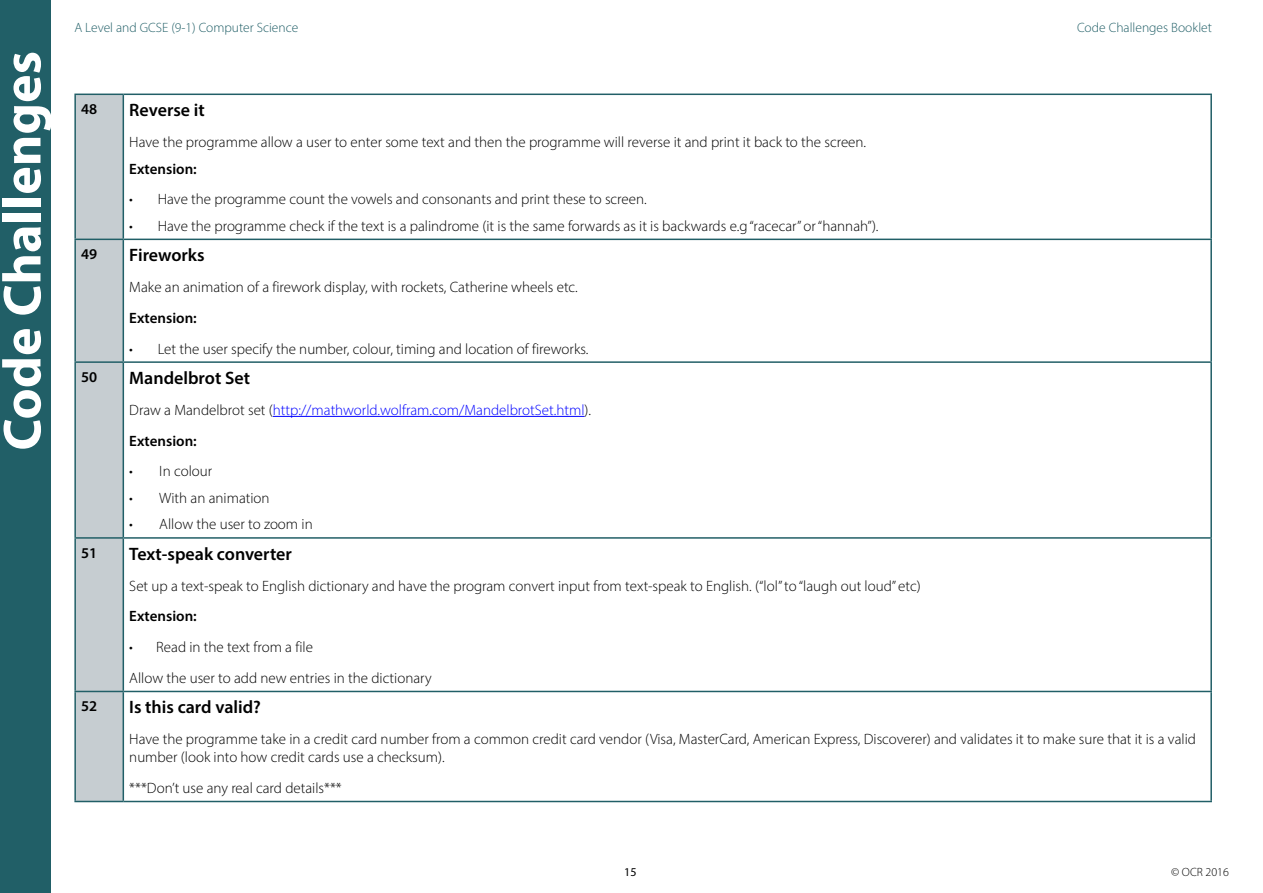
<style>
.page{position:relative;width:1263px;height:893px;background:#fff}
.page>*{position:absolute;margin:0;border:0;box-sizing:border-box;transform-origin:0 0}
.t1{font:700 54px "Myriad Pro";color:#fff}
.Body{font:600 18px "Myriad Pro";color:#000}
.Body-2{font:300 15px/18px "Myriad Pro";color:#000}
.Body-3{font:300 15px "Myriad Pro";color:#00f}
.Body-4{font:600 15px "Myriad Pro";color:#000}
.Body_subheading{font:600 15px "Myriad Pro";color:#000}
.t2{font:300 13.5px "Myriad Pro";color:#215f67}
.t3{font:300 12px "Myriad Pro";color:#000}
.t4{font:12px "Myriad Pro";color:#000}
.s1{color:#000}
</style>
<div class="page">
<div style="left:0;top:0;width:51px;height:893px;background:#215f67"></div>
<div style="left:76px;top:95px;width:47px;height:706px;background:#c6cdd1"></div>
<hr style="left:74px;top:94px;width:49px;height:1px;background:#215f67">
<hr style="left:74px;top:95px;width:2px;height:144px;background:#215f67">
<hr style="left:123px;top:94px;width:1089px;height:1px;background:#215f67">
<hr style="left:123px;top:95px;width:1px;height:144px;background:#215f67">
<hr style="left:1210px;top:95px;width:2px;height:144px;background:#215f67">
<hr style="left:74px;top:239px;width:49px;height:1px;background:#215f67">
<hr style="left:74px;top:240px;width:2px;height:121px;background:#215f67">
<hr style="left:123px;top:239px;width:1089px;height:1px;background:#215f67">
<hr style="left:123px;top:240px;width:1px;height:121px;background:#215f67">
<hr style="left:1210px;top:240px;width:2px;height:121px;background:#215f67">
<hr style="left:74px;top:361px;width:49px;height:2px;background:#215f67">
<hr style="left:74px;top:363px;width:2px;height:174px;background:#215f67">
<hr style="left:123px;top:361px;width:1089px;height:2px;background:#215f67">
<hr style="left:123px;top:363px;width:1px;height:174px;background:#215f67">
<hr style="left:1210px;top:363px;width:2px;height:174px;background:#215f67">
<hr style="left:74px;top:537px;width:49px;height:2px;background:#215f67">
<hr style="left:74px;top:539px;width:2px;height:152px;background:#215f67">
<hr style="left:123px;top:537px;width:1089px;height:2px;background:#215f67">
<hr style="left:123px;top:539px;width:1px;height:152px;background:#215f67">
<hr style="left:1210px;top:539px;width:2px;height:152px;background:#215f67">
<hr style="left:74px;top:691px;width:49px;height:1px;background:#215f67">
<hr style="left:74px;top:692px;width:2px;height:109px;background:#215f67">
<hr style="left:123px;top:691px;width:1089px;height:1px;background:#215f67">
<hr style="left:123px;top:692px;width:1px;height:109px;background:#215f67">
<hr style="left:1210px;top:692px;width:2px;height:109px;background:#215f67">
<hr style="left:74px;top:801px;width:49px;height:1px;background:#215f67">
<hr style="left:123px;top:801px;width:1089px;height:1px;background:#215f67">
<hr style="left:273px;top:416px;width:311px;height:1px;background:#00f">
<h1 class="t1" style="left:-13px;top:451px;width:401px;rotate:-90deg">Code Challenges</h1>
<p class="t2" style="left:74px;top:20px;width:225px">A Level and GCSE (9-1) Computer Science</p>
<p class="t2" style="left:1077px;top:20px;width:136px">Code Challenges Booklet</p>
<h5 class="Body_subheading" style="left:81px;top:99px;width:18px">48</h5>
<p class="Body" style="left:129px;top:99px;width:77px">Reverse it</p>
<p class="Body-2" style="left:129px;top:133px;width:738px">Have the programme allow a user to enter some text and then the programme will reverse it and print it back to the screen.</p>
<p class="Body-4" style="left:129px;top:159px;width:69px">Extension:</p>
<p class="Body-2" style="left:129px;top:190px;width:519px">• Have the programme count the vowels and consonants and print these to screen.</p>
<p class="Body-2" style="left:129px;top:217px;width:751px">• Have the programme check if the text is a palindrome (it is the same forwards as it is backwards e.g“racecar”or“hannah”).</p>
<h5 class="Body_subheading" style="left:81px;top:244px;width:18px">49</h5>
<p class="Body" style="left:129px;top:244px;width:77px">Fireworks</p>
<p class="Body-2" style="left:129px;top:278px;width:450px">Make an animation of a firework display, with rockets, Catherine wheels etc.</p>
<p class="Body-4" style="left:129px;top:308px;width:69px">Extension:</p>
<p class="Body-2" style="left:129px;top:339px;width:461px">• Let the user specify the number, colour, timing and location of fireworks.</p>
<h5 class="Body_subheading" style="left:81px;top:367px;width:18px">50</h5>
<p class="Body" style="left:129px;top:367px;width:122px">Mandelbrot Set</p>
<p class="Body-3" style="left:129px;top:401px;width:463px"><span class="s1">Draw a Mandelbrot set (</span>http://mathworld.wolfram.com/MandelbrotSet.html<span class="s1">).</span></p>
<p class="Body-4" style="left:129px;top:431px;width:69px">Extension:</p>
<p class="Body-2" style="left:129px;top:462px;width:84px">• In colour</p>
<p class="Body-2" style="left:129px;top:489px;width:142px">• With an animation</p>
<p class="Body-2" style="left:129px;top:515px;width:185px">• Allow the user to zoom in</p>
<h5 class="Body_subheading" style="left:81px;top:543px;width:18px">51</h5>
<p class="Body" style="left:129px;top:542px;width:164px">Text-speak converter</p>
<p class="Body-2" style="left:129px;top:577px;width:793px">Set up a text-speak to English dictionary and have the program convert input from text-speak to English. (“lol” to “laugh out loud” etc)</p>
<p class="Body-4" style="left:129px;top:607px;width:69px">Extension:</p>
<p class="Body-2" style="left:129px;top:638px;width:185px">• Read in the text from a file</p>
<p class="Body-2" style="left:129px;top:669px;width:304px">Allow the user to add new entries in the dictionary</p>
<h5 class="Body_subheading" style="left:81px;top:697px;width:18px">52</h5>
<p class="Body" style="left:129px;top:696px;width:133px">Is this card valid?</p>
<p class="Body-2" style="left:129px;top:730px;width:1068px">Have the programme take in a credit card number from a common credit card vendor (Visa, MasterCard, American Express, Discoverer) and validates it to make sure that it is a valid number (look into how credit cards use a checksum).</p>
<p class="Body-2" style="left:129px;top:779px;width:214px">***Don’t use any real card details***</p>
<p class="t4" style="left:624px;top:865px;width:14px">15</p>
<p class="t3" style="left:1171px;top:865px;width:59px">© OCR 2016</p>
</div>
